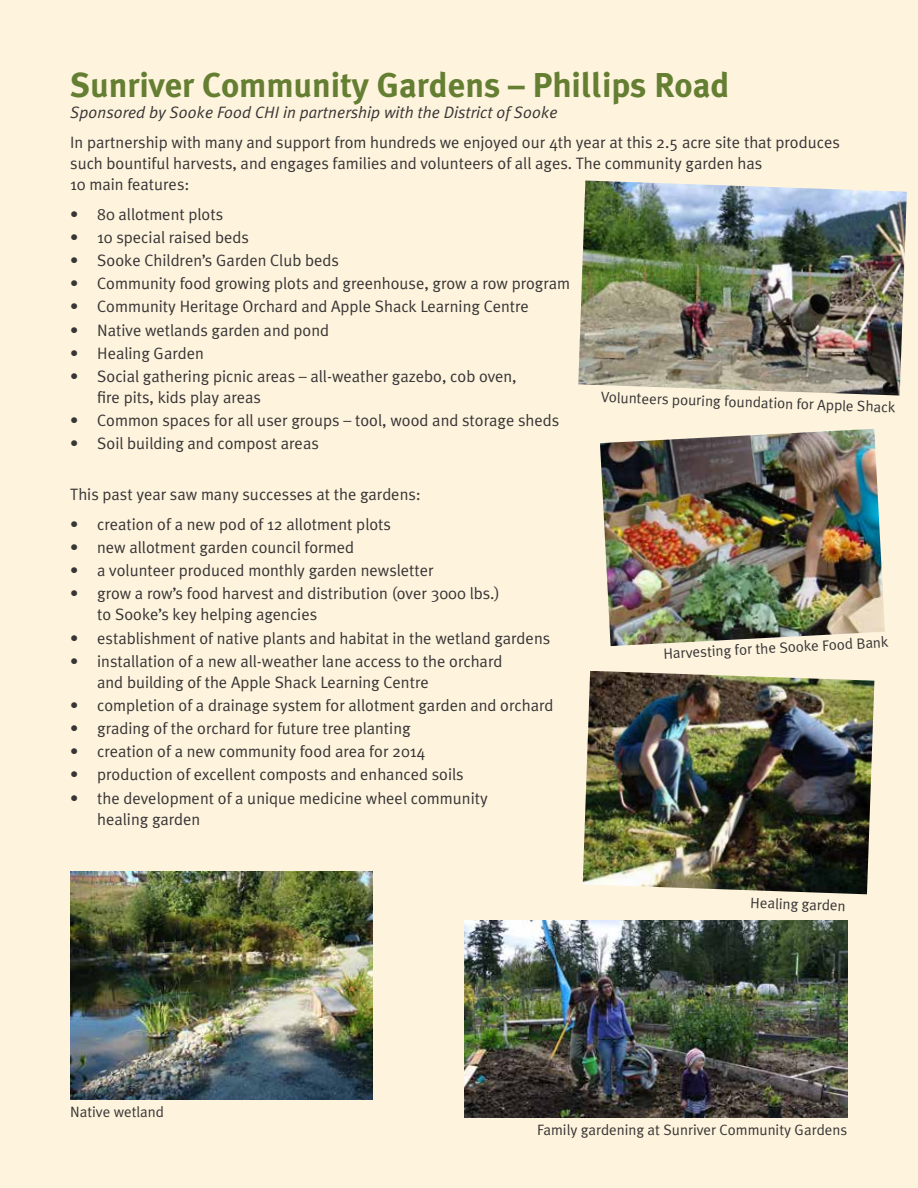
<style>
.page{position:relative;width:918px;height:1188px;background:#fef3dd}
.page>*{position:absolute;margin:0;border:0;box-sizing:border-box;transform-origin:0 0}
.t1{font:700 34.5px "Meta Plus";color:#647e32}
.t2{font:16.5px/21px "Meta Plus Normal";color:#373535}
.t3{font:italic 16.5px "Meta Plus Normal";color:#373535}
.t4{font:15px "Meta Plus Normal";color:#373535}
</style>
<div class="page">
<img style="left:464px;top:921px;width:384px;height:197px">
<img style="left:583px;top:671px;width:291px;height:223px">
<img style="left:70px;top:872px;width:303px;height:228px">
<img style="left:578px;top:181px;width:329px;height:215px">
<img style="left:600px;top:429px;width:285px;height:217px">
<h1 class="t1" style="left:70px;top:65px;width:661px">Sunriver Community Gardens – Phillips Road</h1>
<p class="t3" style="left:70px;top:103px;width:489px">Sponsored by Sooke Food CHI in partnership with the District of Sooke</p>
<p class="t2" style="left:70px;top:131px;width:771px">In partnership with many and support from hundreds we enjoyed our 4th year at this 2.5 acre site that produces such bountiful harvests, and engages families and volunteers of all ages. The community garden has<br>10 main features:</p>
<p class="t2" style="left:70px;top:203px;width:155px">• 80 allotment plots</p>
<p class="t2" style="left:70px;top:226px;width:180px">• 10 special raised beds</p>
<p class="t2" style="left:70px;top:250px;width:270px">• Sooke Children’s Garden Club beds</p>
<p class="t2" style="left:70px;top:273px;width:501px">• Community food growing plots and greenhouse, grow a row program</p>
<p class="t2" style="left:70px;top:296px;width:460px">• Community Heritage Orchard and Apple Shack Learning Centre</p>
<p class="t2" style="left:70px;top:319px;width:260px">• Native wetlands garden and pond</p>
<p class="t2" style="left:70px;top:342px;width:135px">• Healing Garden</p>
<p class="t2" style="left:97px;top:365px;width:421px;text-indent:-27px">• Social gathering picnic areas – all-weather gazebo, cob oven, fire pits, kids play areas</p>
<p class="t2" style="left:70px;top:410px;width:491px">• Common spaces for all user groups – tool, wood and storage sheds</p>
<p class="t2" style="left:70px;top:433px;width:250px">• Soil building and compost areas</p>
<p class="t2" style="left:70px;top:484px;width:352px">This past year saw many successes at the gardens:</p>
<p class="t2" style="left:70px;top:513px;width:322px">• creation of a new pod of 12 allotment plots</p>
<p class="t2" style="left:70px;top:537px;width:285px">• new allotment garden council formed</p>
<p class="t2" style="left:70px;top:560px;width:365px">• a volunteer produced monthly garden newsletter</p>
<p class="t2" style="left:97px;top:583px;width:404px;text-indent:-27px">• grow a row’s food harvest and distribution (over 3000 lbs.) to Sooke’s key helping agencies</p>
<p class="t2" style="left:70px;top:627px;width:482px">• establishment of native plants and habitat in the wetland gardens</p>
<p class="t2" style="left:97px;top:650px;width:407px;text-indent:-27px">• installation of a new all-weather lane access to the orchard and building of the Apple Shack Learning Centre</p>
<p class="t2" style="left:70px;top:694px;width:485px">• completion of a drainage system for allotment garden and orchard</p>
<p class="t2" style="left:70px;top:718px;width:342px">• grading of the orchard for future tree planting</p>
<p class="t2" style="left:70px;top:741px;width:357px">• creation of a new community food area for 2014</p>
<p class="t2" style="left:70px;top:764px;width:395px">• production of excellent composts and enhanced soils</p>
<p class="t2" style="left:97px;top:787px;width:392px;text-indent:-27px">• the development of a unique medicine wheel community healing garden</p>
<p class="t4" style="left:601px;top:388px;width:296px;rotate:2deg">Volunteers pouring foundation for Apple Shack</p>
<p class="t4" style="left:663px;top:645px;width:227px;rotate:-3deg">Harvesting for the Sooke Food Bank</p>
<p class="t4" style="left:70px;top:1103px;width:95px">Native wetland</p>
<p class="t4" style="left:751px;top:894px;width:97px;rotate:2deg">Healing garden</p>
<p class="t4" style="left:537px;top:1121px;width:312px">Family gardening at Sunriver Community Gardens</p>
</div>
